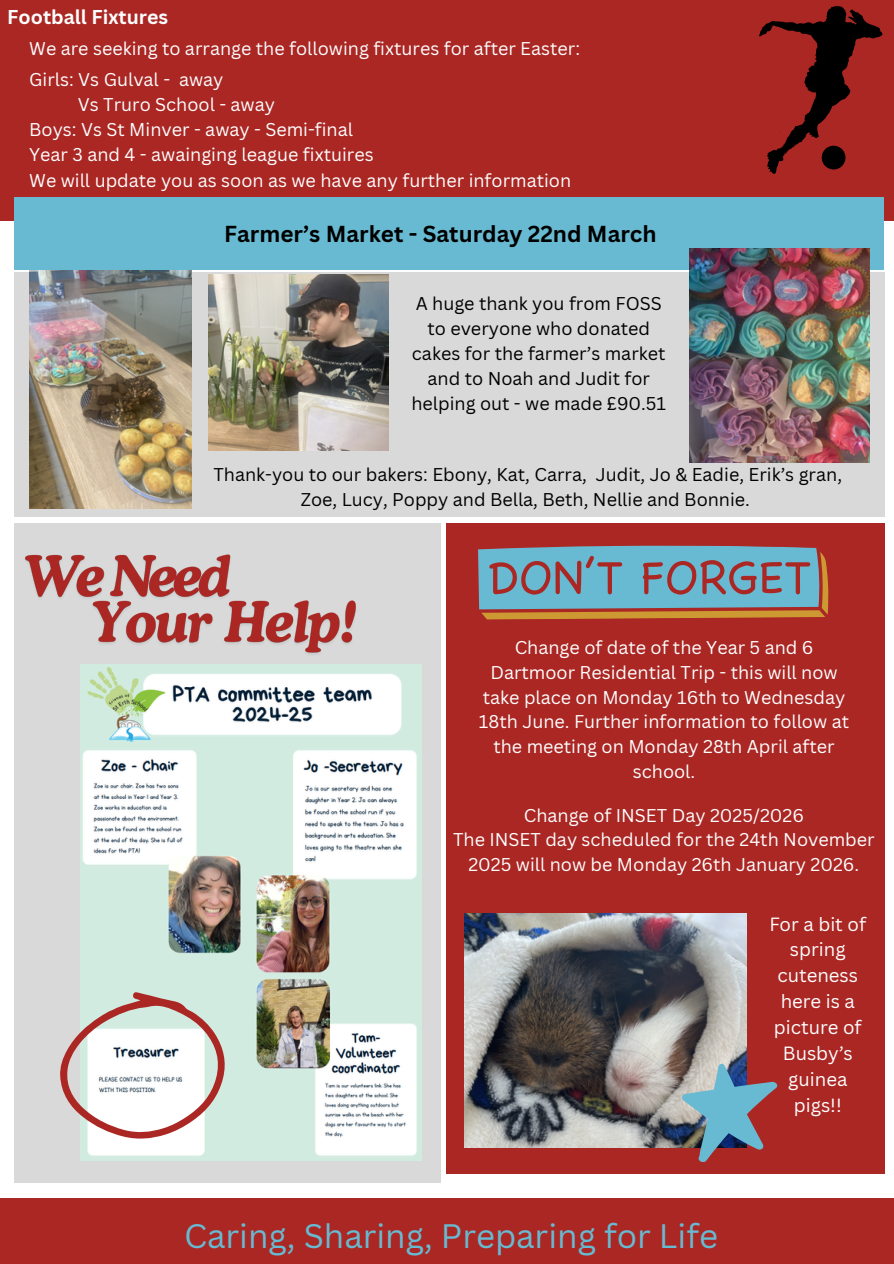
<style>
.page{position:relative;width:894px;height:1264px;background:#fff}
.page>*{position:absolute;margin:0;border:0;box-sizing:border-box;transform-origin:0 0}
.t1{font:33px "Canva Sans";color:#67bad1}
.t2{font:700 22.5px "Canva Sans";color:#000}
.t3{font:700 19.5px "Canva Sans";color:#fdfefe}
.t4{font:18.6px/25.8px "Canva Sans";color:#fdfefe;text-align:center}
.t5{font:18px/24.8px "Canva Sans";color:#fdfefe;text-align:center}
.t6{font:18px/24.8px "Canva Sans";color:#000;text-align:center}
</style>
<div class="page">
<div style="left:446px;top:523px;width:438px;height:650px;background:#ab2724"></div>
<div style="left:14px;top:523px;width:426px;height:659px;background:#d9d9d9"></div>
<div style="left:0;top:0;width:893px;height:221px;background:#ab2724"></div>
<div style="left:14px;top:272px;width:870px;height:244px;background:#d9d9d9"></div>
<div style="left:0;top:1197px;width:893px;height:66px;background:#ab2724"></div>
<div style="left:14px;top:197px;width:868px;height:73px;background:#67bad1"></div>
<svg style="left:478px;top:545px;width:351px;height:75px"></svg>
<svg style="left:759px;top:6px;width:123px;height:168px"></svg>
<div style="left:821px;top:146px;width:24px;height:23px;background:#000;border-radius:50%"></div>
<img style="left:29px;top:270px;width:162px;height:239px">
<img style="left:689px;top:249px;width:180px;height:213px">
<img style="left:209px;top:275px;width:179px;height:175px">
<img style="left:80px;top:664px;width:341px;height:496px">
<svg style="left:60px;top:992px;width:167px;height:148px;background:#dfd5d2"></svg>
<img style="left:464px;top:913px;width:282px;height:234px">
<svg style="left:680px;top:1062px;width:98px;height:100px"></svg>
<img style="left:25px;top:554px;width:206px;height:44px">
<img style="left:88px;top:588px;width:268px;height:66px">
<p class="t3" style="left:7px;top:3px;width:162px">Football Fixtures</p>
<p class="t5" style="left:29px;top:36px;width:552px">We are seeking to arrange the following fixtures for after Easter:</p>
<p class="t5" style="left:29px;top:67px;width:196px">Girls: Vs Gulval - away</p>
<p class="t5" style="left:78px;top:92px;width:199px">Vs Truro School - away</p>
<p class="t5" style="left:29px;top:117px;width:325px">Boys: Vs St Minver - away - Semi-final</p>
<p class="t5" style="left:29px;top:142px;width:346px">Year 3 and 4 - awainging league fixtuires</p>
<p class="t5" style="left:29px;top:167px;width:543px">We will update you as soon as we have any further information</p>
<p class="t2" style="left:224px;top:218px;width:434px">Farmer’s Market - Saturday 22nd March</p>
<p class="t6" style="left:411px;top:291px;width:256px">A huge thank you from FOSS to everyone who donated cakes for the farmer’s market and to Noah and Judit for helping out - we made £90.51</p>
<p class="t6" style="left:213px;top:462px;width:630px">Thank-you to our bakers: Ebony, Kat, Carra, Judit, Jo &amp; Eadie, Erik’s gran,<br>Zoe, Lucy, Poppy and Bella, Beth, Nellie and Bonnie.</p>
<h3 class="t5" style="left:479px;top:634px;width:371px">Change of date of the Year 5 and 6<br>Dartmoor Residential Trip - this will now take place on Monday 16th to Wednesday 18th June. Further information to follow at the meeting on Monday 28th April after school.</h3>
<p class="t5" style="left:523px;top:802px;width:282px">Change of INSET Day 2025/2026</p>
<p class="t5" style="left:453px;top:827px;width:423px">The INSET day scheduled for the 24th November<br>2025 will now be Monday 26th January 2026.</p>
<h4 class="t1" style="left:184px;top:1213px;width:535px">Caring, Sharing, Preparing for Life</h4>
<p class="t4" style="left:769px;top:910px;width:98px">For a bit of spring cuteness here is a picture of<br>Busby’s guinea pigs!!</p>
</div>
